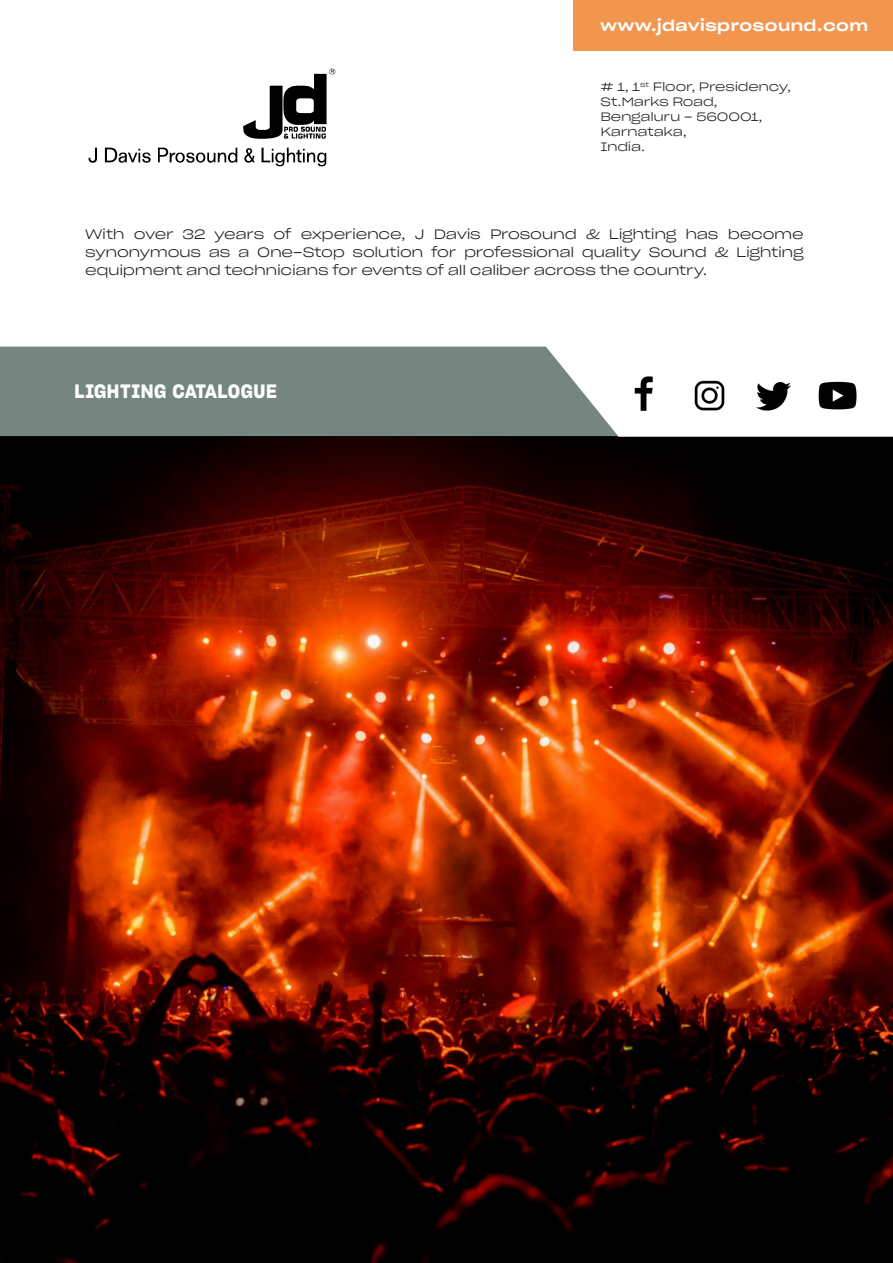
<style>
.page{position:relative;width:893px;height:1263px;background:#fff}
.page>*{position:absolute;margin:0;border:0;box-sizing:border-box;transform-origin:0 0}
.t1{font:18.9px "Sharp Grotesk Semi Bold 20";letter-spacing:.03em;color:#fff;scale:.95 1}
.t2{font:15px "Sharp Grotesk Medium 25";letter-spacing:.03em;color:#fff}
.Text_Content{font:13.5px/18px "Sharp Grotesk Light 25";letter-spacing:-.025em;color:#231f20;text-align:justify}
.t3{font:12px "Sharp Grotesk Light 25";letter-spacing:-.02em;color:#231f20}
</style>
<div class="page">
<img style="left:0;top:437px;width:893px;height:826px">
<img style="left:88px;top:68px;width:248px;height:99px">
<svg style="left:619px;top:407px;width:274px;height:30px"></svg>
<div style="left:573px;top:0;width:320px;height:51px;background:#f1954f"></div>
<svg style="left:0;top:347px;width:619px;height:90px;background:#7b8b87"></svg>
<img style="left:624px;top:376px;width:42px;height:39px">
<img style="left:688px;top:380px;width:43px;height:37px">
<img style="left:757px;top:382px;width:34px;height:30px">
<img style="left:817px;top:381px;width:42px;height:36px">
<p class="t2" style="left:600px;top:12px;width:269px">www.jdavisprosound.com</p>
<p class="t3" style="left:600px;top:77px;width:192px"># 1, 1<sup>st</sup> Floor, Presidency,</p>
<p class="t3" style="left:600px;top:92px;width:119px">St.Marks Road,</p>
<p class="t3" style="left:600px;top:107px;width:164px">Bengaluru - 560001,</p>
<p class="t3" style="left:600px;top:122px;width:88px">Karnataka,</p>
<p class="t3" style="left:600px;top:137px;width:46px">India.</p>
<p class="Text_Content" style="left:85px;top:225px;width:720px">With over 32 years of experience, J Davis Prosound &amp; Lighting has become synonymous as a One-Stop solution for professional quality Sound &amp; Lighting equipment and technicians for events of all caliber across the country.</p>
<p class="t1" style="left:74px;top:376px;width:215px">LIGHTING CATALOGUE</p>
</div>
